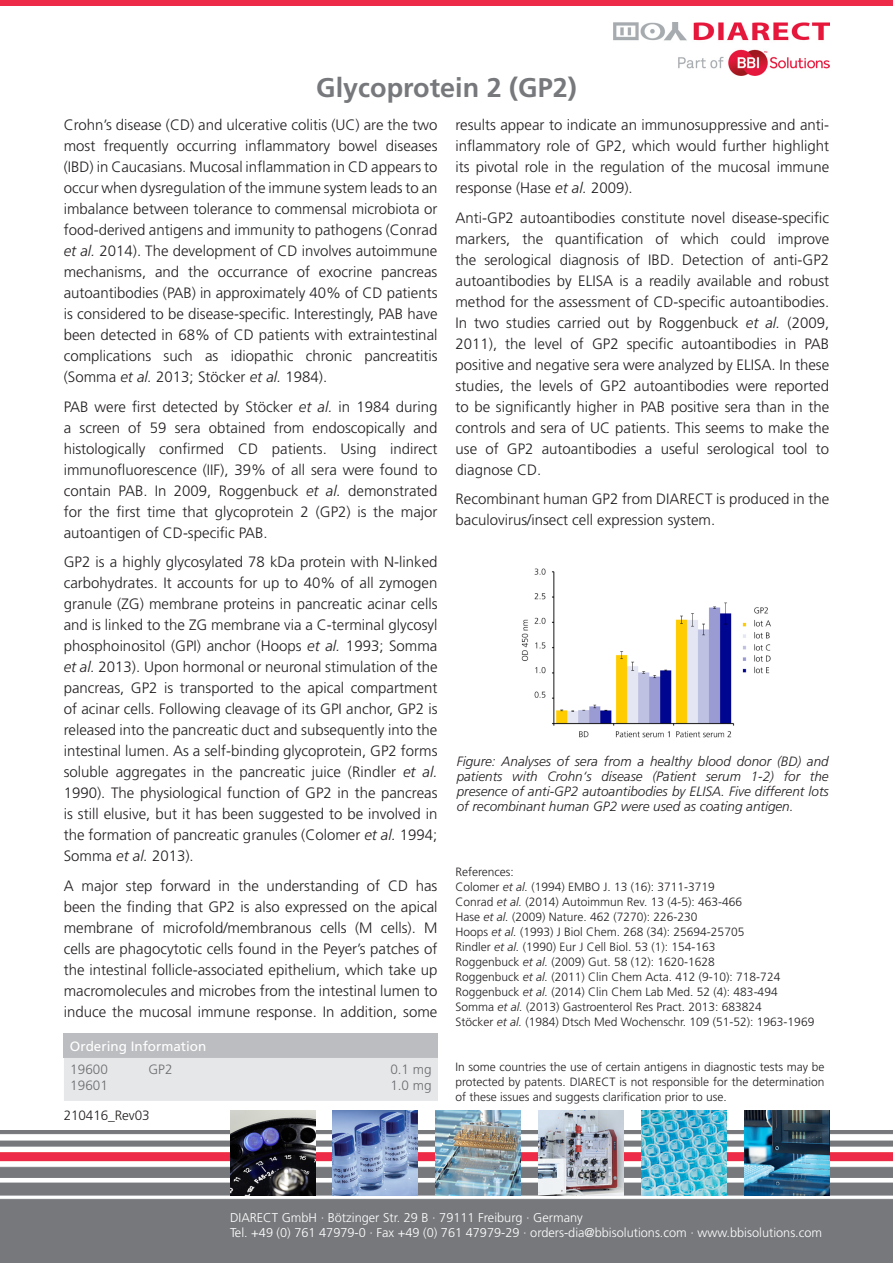
<style>
.page{position:relative;width:893px;height:1263px;background:#fff}
.page>*{position:absolute;margin:0;border:0;box-sizing:border-box;transform-origin:0 0}
.t1{font:700 27px "Frutiger LT Std";color:#76787b}
.t2{font:300 15px/21px "Frutiger LT Std";color:#231f20;text-align:justify}
.t3{font:italic 300 13.5px/15px "Frutiger LT Std";color:#231f20;text-align:justify}
.Cat_No_Amount{font:300 13.5px/16.2px "Frutiger LT Std";color:#6c6d70}
.t4{font:13.5px "Frutiger LT Std";color:#fff}
.t5{font:300 13.5px "Frutiger LT Std";letter-spacing:-.01em;color:#231f20}
.t6{font:300 12.75px/15.3px "Frutiger LT Std";color:#fff}
.t7{font:300 12px/15px "Frutiger LT Std";color:#231f20;text-align:justify}
.s1{font-style:italic}
</style>
<div class="page">
<img style="left:0;top:1131px;width:893px;height:132px">
<img style="left:744px;top:1110px;width:86px;height:85px">
<img style="left:642px;top:1110px;width:85px;height:85px">
<img style="left:539px;top:1110px;width:85px;height:85px">
<img style="left:436px;top:1110px;width:85px;height:85px">
<img style="left:333px;top:1110px;width:85px;height:85px">
<img style="left:230px;top:1110px;width:85px;height:85px">
<img style="left:614px;top:23px;width:215px;height:52px">
<div style="left:0;top:0;width:893px;height:6px;background:#ed2a47"></div>
<div style="left:64px;top:1033px;width:374px;height:25px;background:#bcbdc0"></div>
<div style="left:64px;top:1058px;width:374px;height:43px;background:#e6e7e9"></div>
<img style="left:521px;top:568px;width:250px;height:170px">
<p class="t1" style="left:316px;top:72px;width:262px">Glycoprotein 2 (GP2)</p>
<p class="t2" style="left:64px;top:115px;width:375px">Crohn’s disease (CD) and ulcerative colitis (UC) are the two most frequently occurring inflammatory bowel diseases (IBD) in Caucasians. Mucosal inflammation in CD appears to occur when dysregulation of the immune system leads to an imbalance between tolerance to commensal microbiota or food-derived antigens and immunity to pathogens (Conrad <span class="s1">et al.</span> 2014). The development of CD involves autoimmune mechanisms, and the occurrance of exocrine pancreas autoantibodies (PAB) in approximately 40% of CD patients is considered to be disease-specific. Interestingly, PAB have been detected in 68% of CD patients with extraintestinal complications such as idiopathic chronic pancreatitis (Somma <span class="s1">et al.</span> 2013; Stöcker <span class="s1">et al.</span> 1984).</p>
<p class="t2" style="left:64px;top:396px;width:375px">PAB were first detected by Stöcker <span class="s1">et al.</span> in 1984 during a screen of 59 sera obtained from endoscopically and histologically confirmed CD patients. Using indirect immunofluorescence (IIF), 39% of all sera were found to contain PAB. In 2009, Roggenbuck <span class="s1">et al.</span> demonstrated for the first time that glycoprotein 2 (GP2) is the major autoantigen of CD-specific PAB.</p>
<p class="t2" style="left:64px;top:552px;width:375px">GP2 is a highly glycosylated 78 kDa protein with N-linked carbohydrates. It accounts for up to 40% of all zymogen granule (ZG) membrane proteins in pancreatic acinar cells and is linked to the ZG membrane via a C-terminal glycosyl phosphoinositol (GPI) anchor (Hoops <span class="s1">et al.</span> 1993; Somma <span class="s1">et al.</span> 2013). Upon hormonal or neuronal stimulation of the pancreas, GP2 is transported to the apical compartment of acinar cells. Following cleavage of its GPI anchor, GP2 is released into the pancreatic duct and subsequently into the intestinal lumen. As a self-binding glycoprotein, GP2 forms soluble aggregates in the pancreatic juice (Rindler <span class="s1">et al.<br></span>1990). The physiological function of GP2 in the pancreas is still elusive, but it has been suggested to be involved in the formation of pancreatic granules (Colomer <span class="s1">et al.</span> 1994; Somma <span class="s1">et al.</span> 2013).</p>
<p class="t2" style="left:64px;top:875px;width:375px">A major step forward in the understanding of CD has been the finding that GP2 is also expressed on the apical membrane of microfold/membranous cells (M cells). M cells are phagocytotic cells found in the Peyer’s patches of the intestinal follicle-associated epithelium, which take up macromolecules and microbes from the intestinal lumen to induce the mucosal immune response. In addition, some</p>
<p class="t4" style="left:70px;top:1038px;width:138px">Ordering Information</p>
<p class="Cat_No_Amount" style="left:70px;top:1061px;width:39px">19600<br>19601</p>
<p class="Cat_No_Amount" style="left:149px;top:1061px;width:26px">GP2</p>
<p class="Cat_No_Amount" style="left:390px;top:1061px;width:43px">0.1 mg<br>1.0 mg</p>
<p class="t5" style="left:64px;top:1108px;width:87px">210416_Rev03</p>
<p class="t2" style="left:455px;top:115px;width:375px">results appear to indicate an immunosuppressive and anti&shy;inflammatory role of GP2, which would further highlight its pivotal role in the regulation of the mucosal immune response (Hase <span class="s1">et al.</span> 2009).</p>
<p class="t2" style="left:455px;top:207px;width:375px">Anti-GP2 autoantibodies constitute novel disease-specific markers, the quantification of which could improve the serological diagnosis of IBD. Detection of anti-GP2 autoantibodies by ELISA is a readily available and robust method for the assessment of CD-specific autoantibodies.<br>In two studies carried out by Roggenbuck <span class="s1">et al.</span> (2009, 2011), the level of GP2 specific autoantibodies in PAB positive and negative sera were analyzed by ELISA. In these studies, the levels of GP2 autoantibodies were reported to be significantly higher in PAB positive sera than in the controls and sera of UC patients. This seems to make the use of GP2 autoantibodies a useful serological tool to diagnose CD.</p>
<p class="t2" style="left:455px;top:489px;width:375px">Recombinant human GP2 from DIARECT is produced in the baculovirus/insect cell expression system.</p>
<p class="t3" style="left:457px;top:754px;width:374px">Figure: Analyses of sera from a healthy blood donor (BD) and patients with Crohn‘s disease (Patient serum 1-2) for the presence of anti-GP2 autoantibodies by ELISA. Five different lots of recombinant human GP2 were used as coating antigen.</p>
<p class="t7" style="left:455px;top:865px;width:60px">References:</p>
<p class="t7" style="left:455px;top:880px;width:261px">Colomer <span class="s1">et al.</span> (1994) EMBO J. 13 (16): 3711-3719</p>
<p class="t7" style="left:455px;top:895px;width:288px">Conrad <span class="s1">et al.</span> (2014) Autoimmun Rev. 13 (4-5): 463-466</p>
<p class="t7" style="left:455px;top:910px;width:243px">Hase <span class="s1">et al.</span> (2009) Nature. 462 (7270): 226-230</p>
<p class="t7" style="left:455px;top:925px;width:290px">Hoops <span class="s1">et al.</span> (1993) J Biol Chem. 268 (34): 25694-25705</p>
<p class="t7" style="left:455px;top:940px;width:262px">Rindler <span class="s1">et al.</span> (1990) Eur J Cell Biol. 53 (1): 154-163</p>
<p class="t7" style="left:455px;top:955px;width:261px">Roggenbuck <span class="s1">et al.</span> (2009) Gut. 58 (12): 1620-1628</p>
<p class="t7" style="left:455px;top:970px;width:326px">Roggenbuck <span class="s1">et al.</span> (2011) Clin Chem Acta. 412 (9-10): 718-724</p>
<p class="t7" style="left:455px;top:985px;width:324px">Roggenbuck <span class="s1">et al.</span> (2014) Clin Chem Lab Med. 52 (4): 483-494</p>
<p class="t7" style="left:455px;top:1000px;width:308px">Somma <span class="s1">et al.</span> (2013) Gastroenterol Res Pract. 2013: 683824</p>
<p class="t7" style="left:455px;top:1015px;width:360px">Stöcker <span class="s1">et al.</span> (1984) Dtsch Med Wochenschr. 109 (51-52): 1963-1969</p>
<p class="t7" style="left:455px;top:1060px;width:371px">In some countries the use of certain antigens in diagnostic tests may be protected by patents. DIARECT is not responsible for the determination of these issues and suggests clarification prior to use.</p>
<p class="t6" style="left:230px;top:1210px;width:594px">DIARECT GmbH · Bötzinger Str. 29 B · 79111 Freiburg · Germany<br>Tel. +49 (0) 761 47979-0 · Fax +49 (0) 761 47979-29 · orders-dia@bbisolutions.com · www.bbisolutions.com</p>
</div>
